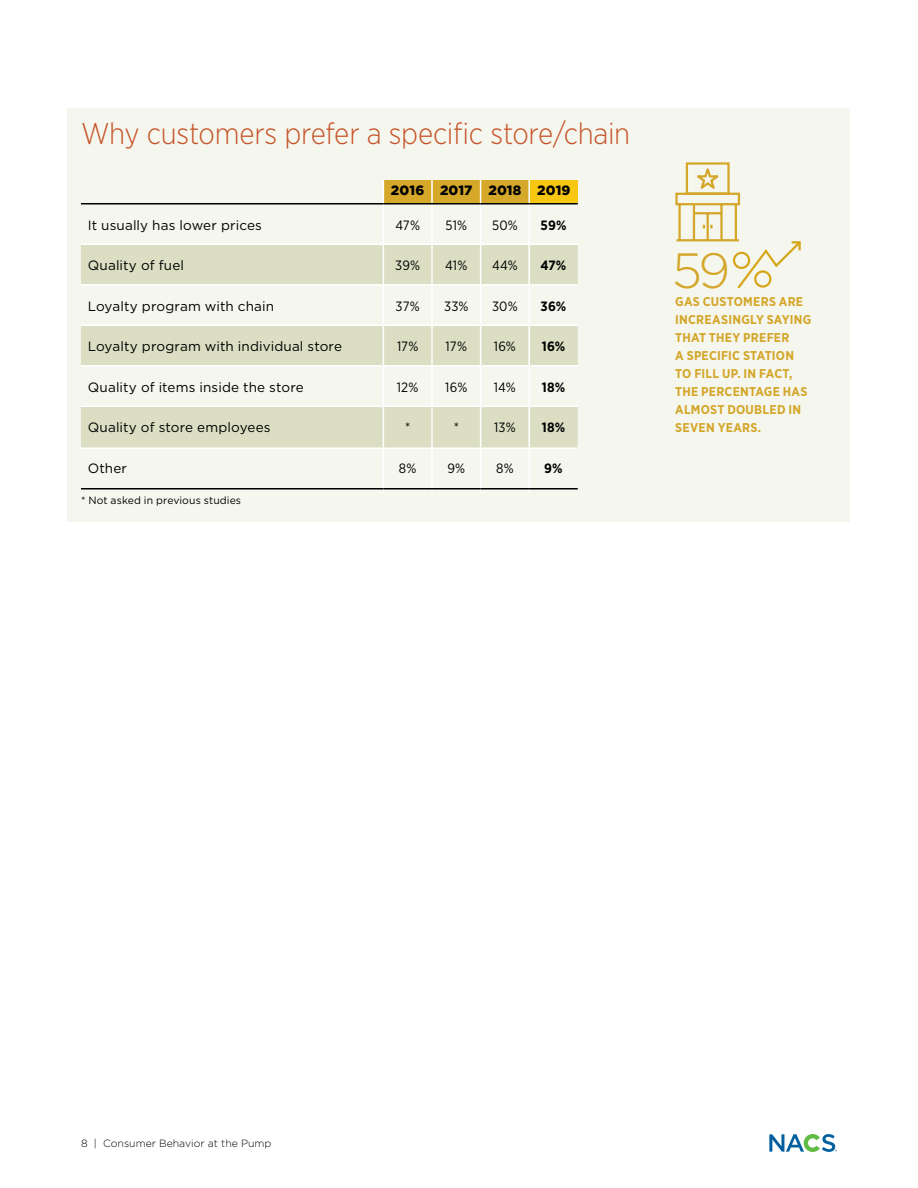
<style>
.page{position:relative;width:918px;height:1188px;background:#fff}
.page>*{position:absolute;margin:0;border:0;box-sizing:border-box;transform-origin:0 0}
.t1{font:300 49.5px "Gotham";color:#d4a629}
.t2{font:300 30px "Gotham Narrow";letter-spacing:-.01em;color:#c75429}
.t3{font:13.5px "Gotham";letter-spacing:.01em;color:#000}
.t4{font:13.5px "Gotham Narrow";letter-spacing:.01em;color:#000}
.t5{font:700 13.5px "Gotham Narrow";letter-spacing:.015em;color:#000}
.t6{font:900 13.5px "Gotham";letter-spacing:.015em;color:#000}
.t7{font:700 12.75px/18px "Gotham Narrow";letter-spacing:.02em;color:#d4a629}
.t8{font:300 10.5px "Gotham";color:#000}
.t9{font:10.5px "Gotham";letter-spacing:.01em;color:#000}
</style>
<div class="page">
<svg style="left:769px;top:1134px;width:68px;height:18px"></svg>
<div style="left:68px;top:108px;width:782px;height:414px;background:#f5f7ef"></div>
<div style="left:529px;top:180px;width:49px;height:24px;background:#f7c712"></div>
<svg style="left:81px;top:245px;width:497px;height:203px;fill:#dbdec2"></svg>
<div style="left:383px;top:180px;width:145px;height:23px;background:#d5a82a"></div>
<hr style="left:528px;top:180px;width:2px;height:23px;background:#fff">
<hr style="left:383px;top:205px;width:1px;height:39px;background:#fff">
<hr style="left:431px;top:205px;width:2px;height:39px;background:#fff">
<hr style="left:480px;top:205px;width:1px;height:39px;background:#fff">
<hr style="left:528px;top:205px;width:2px;height:39px;background:#fff">
<hr style="left:81px;top:244px;width:302px;height:1px;background:#fff">
<hr style="left:383px;top:244px;width:49px;height:1px;background:#fff">
<hr style="left:383px;top:245px;width:1px;height:39px;background:#fff">
<hr style="left:432px;top:244px;width:49px;height:1px;background:#fff">
<hr style="left:431px;top:245px;width:2px;height:39px;background:#fff">
<hr style="left:481px;top:244px;width:48px;height:1px;background:#fff">
<hr style="left:480px;top:245px;width:1px;height:39px;background:#fff">
<hr style="left:529px;top:244px;width:49px;height:1px;background:#fff">
<hr style="left:528px;top:245px;width:2px;height:39px;background:#fff">
<hr style="left:81px;top:284px;width:302px;height:2px;background:#fff">
<hr style="left:383px;top:284px;width:49px;height:2px;background:#fff">
<hr style="left:383px;top:286px;width:1px;height:39px;background:#fff">
<hr style="left:432px;top:284px;width:49px;height:2px;background:#fff">
<hr style="left:431px;top:286px;width:2px;height:39px;background:#fff">
<hr style="left:481px;top:284px;width:48px;height:2px;background:#fff">
<hr style="left:480px;top:286px;width:1px;height:39px;background:#fff">
<hr style="left:529px;top:284px;width:49px;height:2px;background:#fff">
<hr style="left:528px;top:286px;width:2px;height:39px;background:#fff">
<hr style="left:81px;top:325px;width:302px;height:1px;background:#fff">
<hr style="left:383px;top:325px;width:49px;height:1px;background:#fff">
<hr style="left:383px;top:326px;width:1px;height:39px;background:#fff">
<hr style="left:432px;top:325px;width:49px;height:1px;background:#fff">
<hr style="left:431px;top:326px;width:2px;height:39px;background:#fff">
<hr style="left:481px;top:325px;width:48px;height:1px;background:#fff">
<hr style="left:480px;top:326px;width:1px;height:39px;background:#fff">
<hr style="left:529px;top:325px;width:49px;height:1px;background:#fff">
<hr style="left:528px;top:326px;width:2px;height:39px;background:#fff">
<hr style="left:81px;top:365px;width:302px;height:2px;background:#fff">
<hr style="left:383px;top:365px;width:49px;height:2px;background:#fff">
<hr style="left:383px;top:367px;width:1px;height:39px;background:#fff">
<hr style="left:432px;top:365px;width:49px;height:2px;background:#fff">
<hr style="left:431px;top:367px;width:2px;height:39px;background:#fff">
<hr style="left:481px;top:365px;width:48px;height:2px;background:#fff">
<hr style="left:480px;top:367px;width:1px;height:39px;background:#fff">
<hr style="left:529px;top:365px;width:49px;height:2px;background:#fff">
<hr style="left:528px;top:367px;width:2px;height:39px;background:#fff">
<hr style="left:81px;top:406px;width:302px;height:1px;background:#fff">
<hr style="left:383px;top:406px;width:49px;height:1px;background:#fff">
<hr style="left:383px;top:407px;width:1px;height:41px;background:#fff">
<hr style="left:432px;top:406px;width:49px;height:1px;background:#fff">
<hr style="left:431px;top:407px;width:2px;height:41px;background:#fff">
<hr style="left:481px;top:406px;width:48px;height:1px;background:#fff">
<hr style="left:480px;top:407px;width:1px;height:41px;background:#fff">
<hr style="left:529px;top:406px;width:49px;height:1px;background:#fff">
<hr style="left:528px;top:407px;width:2px;height:41px;background:#fff">
<hr style="left:81px;top:448px;width:302px;height:1px;background:#fff">
<hr style="left:383px;top:448px;width:49px;height:1px;background:#fff">
<hr style="left:383px;top:449px;width:1px;height:39px;background:#fff">
<hr style="left:432px;top:448px;width:49px;height:1px;background:#fff">
<hr style="left:431px;top:449px;width:2px;height:39px;background:#fff">
<hr style="left:481px;top:448px;width:48px;height:1px;background:#fff">
<hr style="left:480px;top:449px;width:1px;height:39px;background:#fff">
<hr style="left:529px;top:448px;width:49px;height:1px;background:#fff">
<hr style="left:528px;top:449px;width:2px;height:39px;background:#fff">
<hr style="left:81px;top:203px;width:302px;height:2px;background:#000">
<hr style="left:383px;top:203px;width:49px;height:2px;background:#000">
<hr style="left:432px;top:203px;width:49px;height:2px;background:#000">
<hr style="left:481px;top:203px;width:48px;height:2px;background:#000">
<hr style="left:529px;top:203px;width:49px;height:2px;background:#000">
<hr style="left:81px;top:488px;width:302px;height:2px;background:#000">
<hr style="left:383px;top:488px;width:49px;height:2px;background:#000">
<hr style="left:432px;top:488px;width:49px;height:2px;background:#000">
<hr style="left:481px;top:488px;width:48px;height:2px;background:#000">
<hr style="left:529px;top:488px;width:49px;height:2px;background:#000">
<svg style="left:675px;top:162px;width:126px;height:127px"></svg>
<h2 class="t2" style="left:81px;top:115px;width:551px">Why customers prefer a specific store/chain</h2>
<p class="t6" style="left:391px;top:181px;width:181px">2016 2017 2018 2019</p>
<p class="t3" style="left:88px;top:216px;width:176px">It usually has lower prices</p>
<p class="t4" style="left:395px;top:216px;width:26px">47%</p>
<p class="t4" style="left:445px;top:216px;width:23px">51%</p>
<p class="t4" style="left:492px;top:216px;width:27px">50%</p>
<p class="t5" style="left:541px;top:216px;width:27px">59%</p>
<p class="t3" style="left:88px;top:257px;width:98px">Quality of fuel</p>
<p class="t4" style="left:395px;top:257px;width:26px">39%</p>
<p class="t4" style="left:445px;top:257px;width:23px">41%</p>
<p class="t4" style="left:492px;top:257px;width:27px">44%</p>
<p class="t5" style="left:541px;top:257px;width:27px">47%</p>
<p class="t3" style="left:88px;top:297px;width:188px">Loyalty program with chain</p>
<p class="t4" style="left:396px;top:297px;width:26px">37%</p>
<p class="t4" style="left:444px;top:297px;width:26px">33%</p>
<p class="t4" style="left:492px;top:297px;width:27px">30%</p>
<p class="t5" style="left:541px;top:297px;width:27px">36%</p>
<p class="t3" style="left:88px;top:338px;width:256px">Loyalty program with individual store</p>
<p class="t4" style="left:397px;top:338px;width:23px">17%</p>
<p class="t4" style="left:446px;top:338px;width:23px">17%</p>
<p class="t4" style="left:494px;top:338px;width:24px">16%</p>
<p class="t5" style="left:542px;top:338px;width:25px">16%</p>
<p class="t3" style="left:88px;top:378px;width:218px">Quality of items inside the store</p>
<p class="t4" style="left:397px;top:378px;width:23px">12%</p>
<p class="t4" style="left:445px;top:378px;width:24px">16%</p>
<p class="t4" style="left:494px;top:378px;width:23px">14%</p>
<p class="t5" style="left:542px;top:378px;width:25px">18%</p>
<p class="t3" style="left:88px;top:419px;width:184px">Quality of store employees</p>
<p class="t4" style="left:405px;top:419px;width:7px">*</p>
<p class="t4" style="left:454px;top:419px;width:7px">*</p>
<p class="t4" style="left:494px;top:419px;width:23px">13%</p>
<p class="t5" style="left:542px;top:419px;width:25px">18%</p>
<p class="t3" style="left:88px;top:459px;width:41px">Other</p>
<p class="t4" style="left:399px;top:459px;width:19px">8%</p>
<p class="t4" style="left:447px;top:459px;width:19px">9%</p>
<p class="t4" style="left:496px;top:459px;width:19px">8%</p>
<p class="t5" style="left:544px;top:459px;width:20px">9%</p>
<p class="t9" style="left:81px;top:494px;width:162px">* Not asked in previous studies</p>
<h1 class="t1" style="left:672px;top:239px;width:60px">59</h1>
<p class="t7" style="left:675px;top:292px;width:138px">GAS CUSTOMERS ARE<br>INCREASINGLY SAYING<br>THAT THEY PREFER<br>A SPECIFIC STATION<br>TO FILL UP. IN FACT,<br>THE PERCENTAGE HAS<br>ALMOST DOUBLED IN<br>SEVEN YEARS.</p>
<p class="t8" style="left:81px;top:1137px;width:192px">8 | Consumer Behavior at the Pump</p>
</div>
